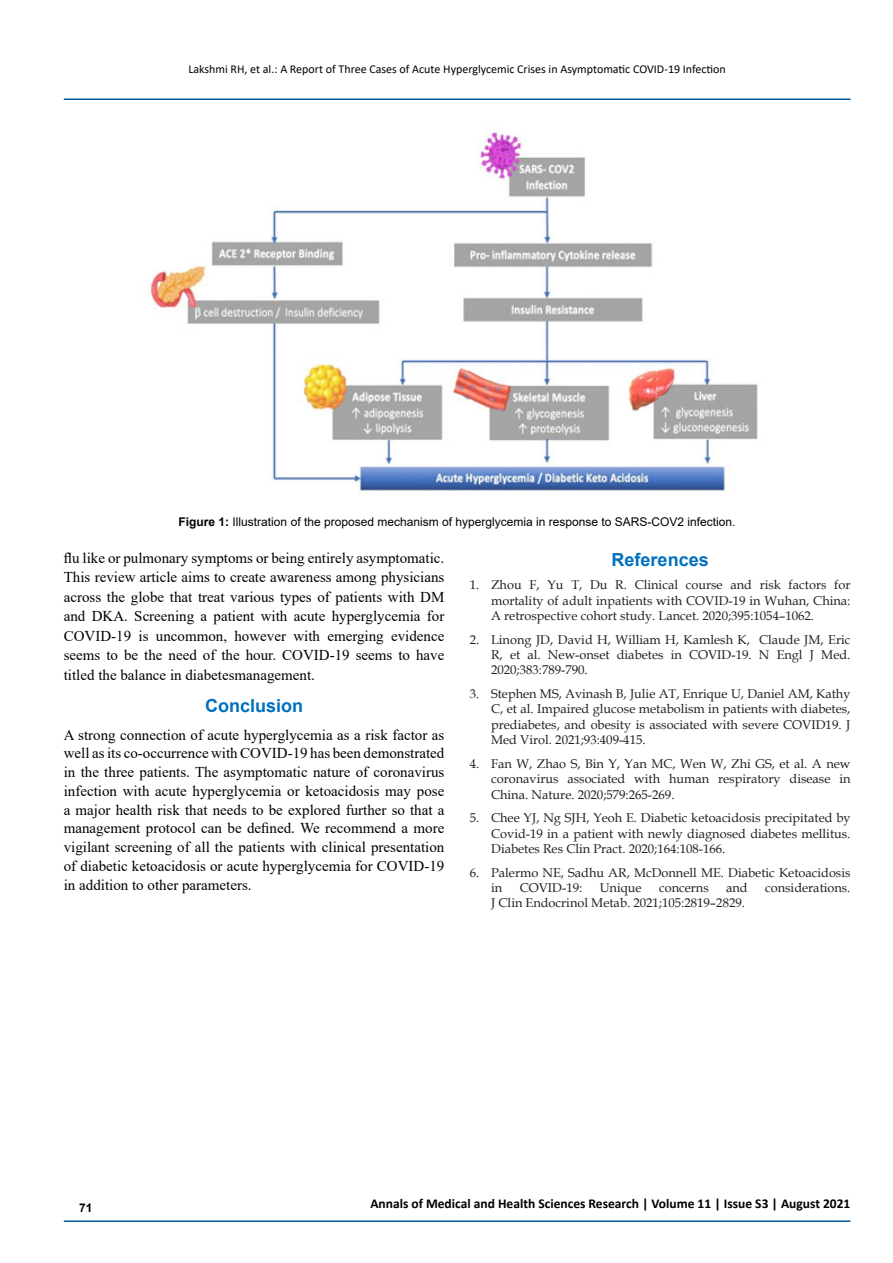
<style>
.page{position:relative;width:893px;height:1263px;background:#fff}
.page>*{position:absolute;margin:0;border:0;box-sizing:border-box;transform-origin:0 0}
.t1{font:700 18px "Arial";color:#0070c0}
.t2{font:15px/18.8px "Times New Roman";color:#000;text-align:justify}
.t3{font:700 13.5px "Calibri";color:#000}
.t4{font:12.75px/15.3px "Book Antiqua";color:#231f20;text-align:justify}
.t5{font:12px "Calibri";color:#000}
.t6{font:12px "Arial";color:#000}
.t7{font:700 12px "Arial";color:#000}
.s1{font-weight:700}
</style>
<div class="page">
<hr style="left:64px;top:1220px;width:786px;height:2px;background:#005a96">
<hr style="left:64px;top:99px;width:786px;height:1px;background:#005a96">
<img style="left:150px;top:132px;width:608px;height:361px">
<p class="t5" style="left:188px;top:61px;width:539px">Lakshmi RH, et al.: A Report of Three Cases of Acute Hyperglycemic Crises in Asymptomatic COVID-19 Infection</p>
<p class="t6" style="left:179px;top:514px;width:558px"><span class="s1">Figure 1:</span> Illustration of the proposed mechanism of hyperglycemia in response to SARS-COV2 infection.</p>
<p class="t2" style="left:64px;top:548px;width:382px;line-height:19.5px">flu like or pulmonary symptoms or being entirely asymptomatic.<br>This review article aims to create awareness among physicians across the globe that treat various types of patients with DM and DKA. Screening a patient with acute hyperglycemia for COVID-19 is uncommon, however with emerging evidence seems to be the need of the hour. COVID-19 seems to have titled the balance in diabetesmanagement.</p>
<h1 class="t1" style="left:205px;top:693px;width:100px">Conclusion</h1>
<p class="t2" style="left:64px;top:725px;width:382px">A strong connection of acute hyperglycemia as a risk factor as well as its co-occurrence with COVID-19 has been demonstrated in the three patients. The asymptomatic nature of coronavirus infection with acute hyperglycemia or ketoacidosis may pose a major health risk that needs to be explored further so that a management protocol can be defined. We recommend a more vigilant screening of all the patients with clinical presentation of diabetic ketoacidosis or acute hyperglycemia for COVID-19 in addition to other parameters.</p>
<h1 class="t1" style="left:612px;top:546px;width:99px">References</h1>
<p class="t4" style="left:491px;top:577px;width:361px;text-indent:-21px">1. Zhou F, Yu T, Du R. Clinical course and risk factors for mortality of adult inpatients with COVID-19 in Wuhan, China:<br>A retrospective cohort study. Lancet. 2020;395:1054–1062.</p>
<p class="t4" style="left:491px;top:631px;width:361px;text-indent:-21px">2. Linong JD, David H, William H, Kamlesh K, Claude JM, Eric R, et al. New-onset diabetes in COVID-19. N Engl J Med.<br>2020;383:789-790.</p>
<p class="t4" style="left:491px;top:686px;width:361px;text-indent:-21px">3. Stephen MS, Avinash B, Julie AT, Enrique U, Daniel AM, Kathy C, et al. Impaired glucose metabolism in patients with diabetes, prediabetes, and obesity is associated with severe COVID19. J Med Virol. 2021;93:409-415.</p>
<p class="t4" style="left:491px;top:756px;width:361px;text-indent:-21px">4. Fan W, Zhao S, Bin Y, Yan MC, Wen W, Zhi GS, et al. A new coronavirus associated with human respiratory disease in China. Nature. 2020;579:265-269.</p>
<p class="t4" style="left:491px;top:810px;width:361px;text-indent:-21px">5. Chee YJ, Ng SJH, Yeoh E. Diabetic ketoacidosis precipitated by Covid-19 in a patient with newly diagnosed diabetes mellitus.<br>Diabetes Res Clin Pract. 2020;164:108-166.</p>
<p class="t4" style="left:491px;top:864px;width:361px;text-indent:-21px">6. Palermo NE, Sadhu AR, McDonnell ME. Diabetic Ketoacidosis in</p>
<p class="t4" style="left:520px;top:880px;width:64px">COVID-19:</p>
<p class="t4" style="left:600px;top:880px;width:43px">Unique</p>
<p class="t4" style="left:659px;top:880px;width:51px">concerns</p>
<p class="t4" style="left:726px;top:880px;width:23px">and</p>
<p class="t4" style="left:765px;top:880px;width:87px">considerations.</p>
<p class="t4" style="left:491px;top:895px;width:255px">J Clin Endocrinol Metab. 2021;105:2819–2829.</p>
<p class="t7" style="left:79px;top:1199px;width:15px">71</p>
<p class="t3" style="left:370px;top:1194px;width:482px">Annals of Medical and Health Sciences Research | Volume 11 | Issue S3 | August 2021</p>
</div>
